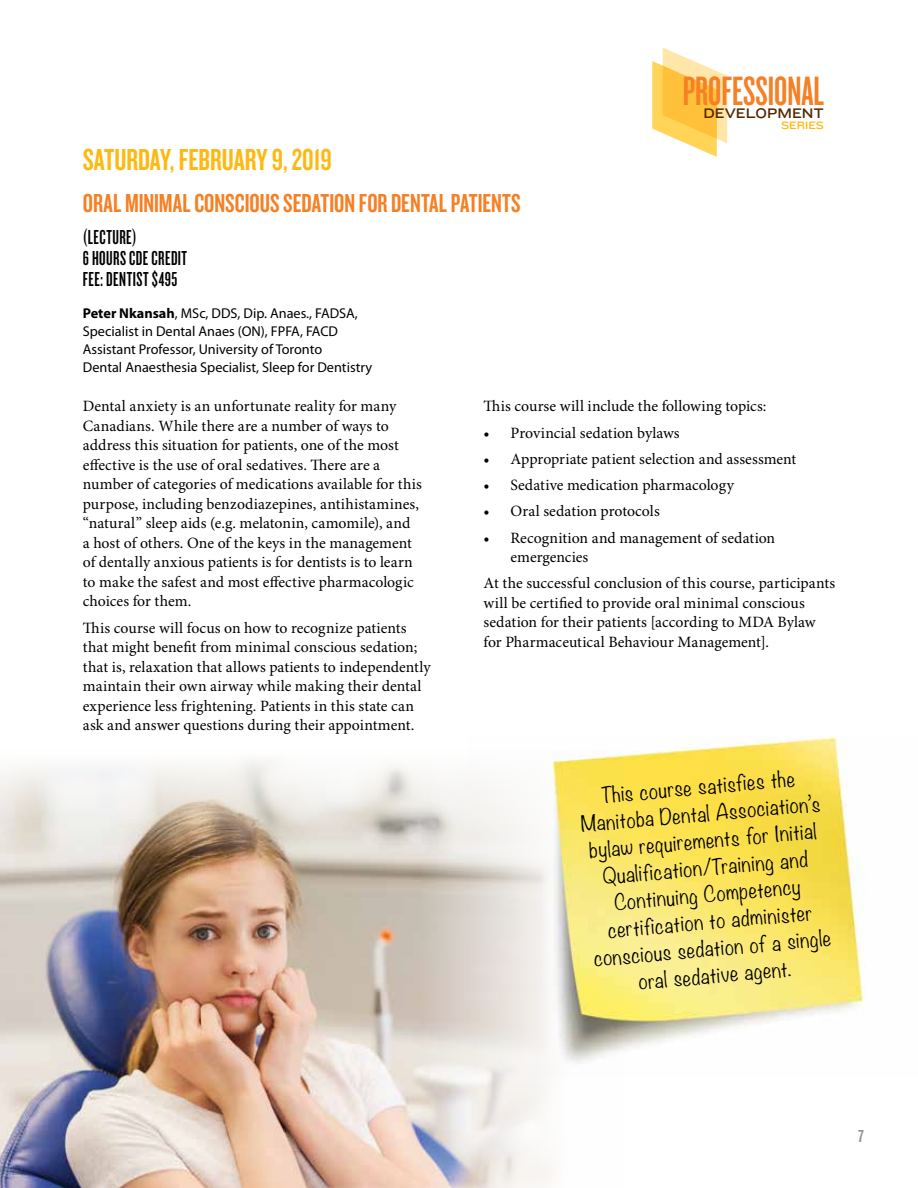
<style>
.page{position:relative;width:918px;height:1188px;background:#fff}
.page>*{position:absolute;margin:0;border:0;box-sizing:border-box;transform-origin:0 0}
.t1{font:42.6px "Knockout HTF47 Bantamweight";color:#f58025}
.t2{font:31.5px "Knockout HTF48 Featherweight";color:#fdb913}
.t3{font:27px "Knockout HTF48 Featherweight";color:#f58025}
.t4{font:21px/21px "Knockout HTF47 Bantamweight";letter-spacing:.02em;color:#000}
.t5{font:300 19.5px/27px "Noteworthy";color:#000;text-align:center}
.t6{font:18px "Knockout HTF48 Featherweight";color:#939598}
.t7{font:15.75px/19.5px "Minion Pro";letter-spacing:.005em;color:#000}
.t8{font:14.4px "Knockout HTF33 Junior Heviwt";color:#4f2800}
.t9{font:14.25px/18px "Myriad Pro";color:#000}
.t10{font:11.1px "Knockout HTF33 Junior Heviwt";color:#fdb913}
.s1{font-weight:700}
</style>
<div class="page">
<img style="left:623px;top:737px;width:242px;height:313px">
<img style="left:0;top:754px;width:623px;height:434px">
<svg style="left:652px;top:48px;width:75px;height:109px"></svg>
<h2 class="t2" style="left:83px;top:144px;width:251px">SATURDAY, FEBRUARY 9, 2019</h2>
<h1 class="t1" style="left:683px;top:70px;width:143px">PROFESSIONAL</h1>
<p class="t8" style="left:704px;top:105px;width:122px">DEVELOPMENT</p>
<p class="t10" style="left:781px;top:119px;width:45px">SERIES</p>
<h3 class="t3" style="left:83px;top:190px;width:439px">ORAL MINIMAL CONSCIOUS SEDATION FOR DENTAL PATIENTS</h3>
<h3 class="t4" style="left:83px;top:227px;width:106px">(LECTURE)<br>6 HOURS CDE CREDIT<br>FEE: DENTIST $495</h3>
<p class="t9" style="left:83px;top:304px;width:291px"><span class="s1">Peter Nkansah</span>, MSc, DDS, Dip. Anaes., FADSA, Specialist in Dental Anaes (ON), FPFA, FACD Assistant Professor, University of Toronto<br>Dental Anaesthesia Specialist, Sleep for Dentistry</p>
<p class="t7" style="left:83px;top:397px;width:341px">Dental anxiety is an unfortunate reality for many Canadians. While there are a number of ways to address this situation for patients, one of the most effective is the use of oral sedatives. There are a number of categories of medications available for this purpose, including benzodiazepines, antihistamines, “natural” sleep aids (e.g. melatonin, camomile), and<br>a host of others. One of the keys in the management of dentally anxious patients is for dentists is to learn to make the safest and most effective pharmacologic choices for them.</p>
<p class="t7" style="left:83px;top:618px;width:349px">This course will focus on how to recognize patients that might benefit from minimal conscious sedation; that is, relaxation that allows patients to independently maintain their own airway while making their dental experience less frightening. Patients in this state can ask and answer questions during their appointment.</p>
<p class="t7" style="left:484px;top:397px;width:284px">This course will include the following topics:</p>
<p class="t7" style="left:484px;top:423px;width:198px">• Provincial sedation bylaws</p>
<p class="t7" style="left:484px;top:450px;width:314px">• Appropriate patient selection and assessment</p>
<p class="t7" style="left:484px;top:476px;width:252px">• Sedative medication pharmacology</p>
<p class="t7" style="left:484px;top:502px;width:178px">• Oral sedation protocols</p>
<p class="t7" style="left:511px;top:528px;width:266px;text-indent:-27px">• Recognition and management of sedation emergencies</p>
<p class="t7" style="left:484px;top:574px;width:353px">At the successful conclusion of this course, participants will be certified to provide oral minimal conscious sedation for their patients [according to MDA Bylaw for Pharmaceutical Behaviour Management].</p>
<p class="t5" style="left:577px;top:783px;width:242px;rotate:-5deg">This course satisfies the<br>Manitoba Dental Association’s bylaw requirements for Initial<br>Qualification/Training and<br>Continuing Competency certification to administer conscious sedation of a single oral sedative agent.</p>
<p class="t6" style="left:858px;top:1127px;width:7px">7</p>
</div>
